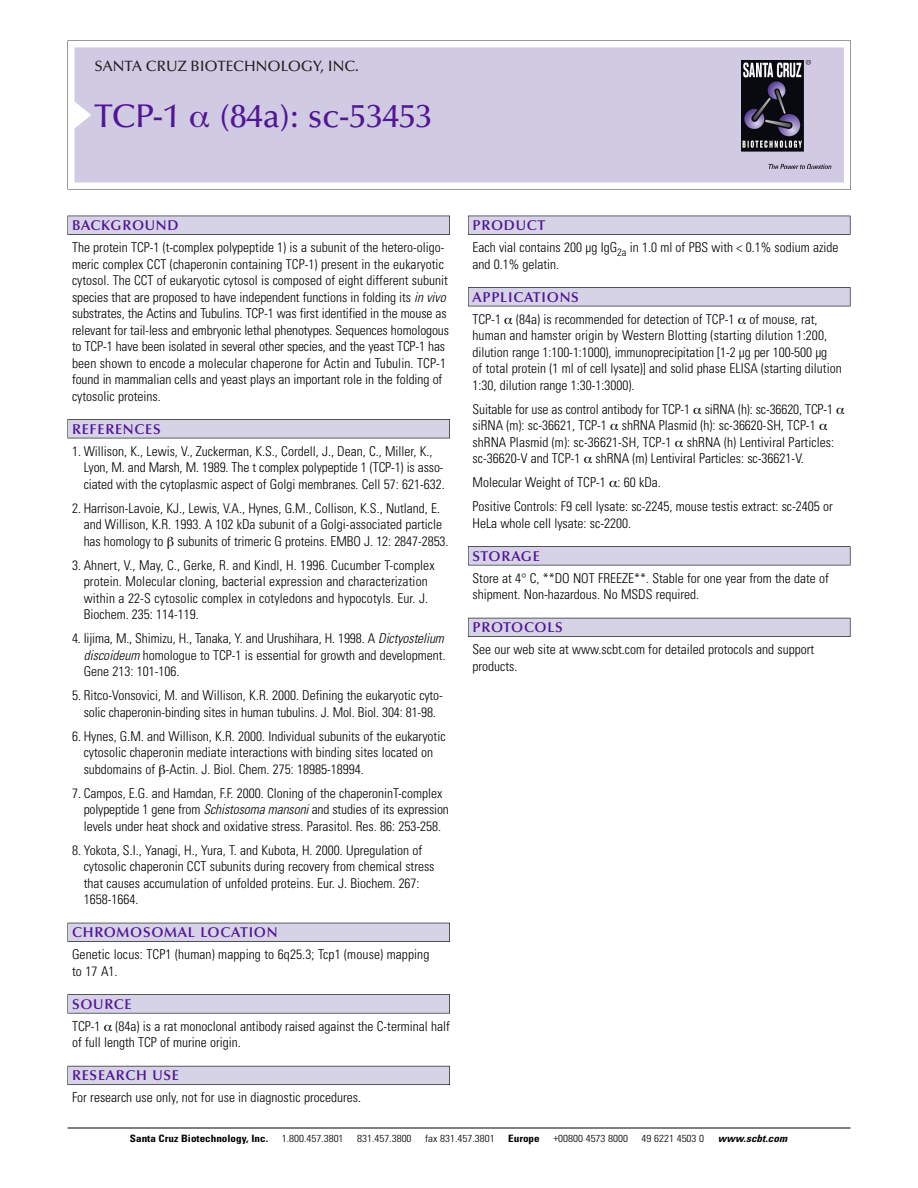
<style>
.page{position:relative;width:918px;height:1188px;background:#fff}
.page>*{position:absolute;margin:0;border:0;box-sizing:border-box;transform-origin:0 0}
.t1{font:500 33px "Optima";color:#511695}
.t2{font:500 15px "Optima";color:#231f20}
.t3{font:600 14.25px "Optima";letter-spacing:.05em;color:#511695}
.t4{font:300 condensed 13.5px/16.5px "Univers";color:#000}
.t5{font:300 condensed 10.2px "Univers";color:#000;scale:1.1 1}
.t6{font:700 condensed 10.2px "Univers";color:#000;scale:1.1 1}
.t7{font:italic 700 condensed 10.2px "Univers";letter-spacing:.005em;color:#000;scale:1.1 1}
.s1{font-style:italic}
</style>
<div class="page">
<svg style="left:68px;top:40px;width:783px;height:149px"></svg>
<div style="left:74px;top:47px;width:770px;height:135px;background:#d1cae3"></div>
<img style="left:741px;top:60px;width:90px;height:108px">
<div style="left:68px;top:216px;width:382px;height:19px;background:#525155"></div>
<div style="left:68px;top:216px;width:381px;height:18px;background:#d7d3e7"></div>
<div style="left:68px;top:419px;width:382px;height:19px;background:#525155"></div>
<div style="left:68px;top:420px;width:381px;height:18px;background:#d7d3e7"></div>
<div style="left:68px;top:923px;width:382px;height:19px;background:#525158"></div>
<div style="left:68px;top:923px;width:381px;height:18px;background:#d7d3e7"></div>
<div style="left:68px;top:994px;width:382px;height:19px;background:#575759"></div>
<div style="left:68px;top:995px;width:381px;height:18px;background:#d7d3e7"></div>
<div style="left:68px;top:1066px;width:382px;height:19px;background:#5b5a62"></div>
<div style="left:68px;top:1066px;width:381px;height:18px;background:#d7d3e7"></div>
<div style="left:468px;top:216px;width:382px;height:19px;background:#525155"></div>
<div style="left:468px;top:216px;width:382px;height:18px;background:#d7d3e7"></div>
<div style="left:468px;top:287px;width:382px;height:19px;background:#525155"></div>
<div style="left:468px;top:288px;width:382px;height:18px;background:#d7d3e7"></div>
<div style="left:468px;top:546px;width:382px;height:19px;background:#545357"></div>
<div style="left:468px;top:547px;width:382px;height:18px;background:#d7d3e7"></div>
<div style="left:468px;top:618px;width:382px;height:19px;background:#54535a"></div>
<div style="left:468px;top:618px;width:382px;height:18px;background:#d7d3e7"></div>
<hr style="left:68px;top:1128px;width:782px;height:1px;background:#000">
<svg style="left:190px;top:112px;width:19px;height:16px"></svg>
<p class="t2" style="left:94px;top:61px;width:266px">SANTA CRUZ BIOTECHNOLOGY, INC.</p>
<h1 class="t1" style="left:94px;top:103px;width:339px">TCP-1 (84a): sc-53453</h1>
<p class="t3" style="left:72px;top:219px;width:108px">BACKGROUND</p>
<p class="t4" style="left:72px;top:240px;width:379px">The protein TCP-1 (t-complex polypeptide 1) is a subunit of the hetero-oligo&shy;meric complex CCT (chaperonin containing TCP-1) present in the eukaryotic cytosol. The CCT of eukaryotic cytosol is composed of eight different subunit species that are proposed to have independent functions in folding its <span class="s1">in vivo </span>substrates, the Actins and Tubulins. TCP-1 was first identified in the mouse as relevant for tail-less and embryonic lethal phenotypes. Sequences homologous to TCP-1 have been isolated in several other species, and the yeast TCP-1 has been shown to encode a molecular chaperone for Actin and Tubulin. TCP-1 found in mammalian cells and yeast plays an important role in the folding of cytosolic proteins.</p>
<p class="t3" style="left:72px;top:423px;width:90px">REFERENCES</p>
<p class="t4" style="left:84px;top:444px;width:363px;text-indent:-12px">1. Willison, K., Lewis, V., Zuckerman, K.S., Cordell, J., Dean, C., Miller, K.,<br>Lyon, M. and Marsh, M. 1989. The t complex polypeptide 1 (TCP-1) is asso&shy;ciated with the cytoplasmic aspect of Golgi membranes. Cell 57: 621-632.</p>
<p class="t4" style="left:84px;top:501px;width:366px;text-indent:-12px">2. Harrison-Lavoie, KJ., Lewis, V.A., Hynes, G.M., Collison, K.S., Nutland, E. and Willison, K.R. 1993. A 102 kDa subunit of a Golgi-associated particle has homology to subunits of trimeric G proteins. EMBO J. 12: 2847-2853.</p>
<p class="t4" style="left:84px;top:558px;width:352px;text-indent:-12px">3. Ahnert, V., May, C., Gerke, R. and Kindl, H. 1996. Cucumber T-complex protein. Molecular cloning, bacterial expression and characterization within a 22-S cytosolic complex in cotyledons and hypocotyls. Eur. J.<br>Biochem. 235: 114-119.</p>
<p class="t4" style="left:84px;top:631px;width:363px;text-indent:-12px">4. Iijima, M., Shimizu, H., Tanaka, Y. and Urushihara, H. 1998. A <span class="s1">Dictyostelium discoideum</span> homologue to TCP-1 is essential for growth and development.<br>Gene 213: 101-106.</p>
<p class="t4" style="left:72px;top:688px;width:372px;text-align:center">5. Ritco-Vonsovici, M. and Willison, K.R. 2000. Defining the eukaryotic cyto&shy;solic chaperonin-binding sites in human tubulins. J. Mol. Biol. 304: 81-98.</p>
<p class="t4" style="left:84px;top:729px;width:363px;text-indent:-12px">6. Hynes, G.M. and Willison, K.R. 2000. Individual subunits of the eukaryotic cytosolic chaperonin mediate interactions with binding sites located on subdomains of -Actin. J. Biol. Chem. 275: 18985-18994.</p>
<p class="t4" style="left:84px;top:786px;width:367px;text-indent:-12px">7. Campos, E.G. and Hamdan, F.F. 2000. Cloning of the chaperoninT-complex polypeptide 1 gene from <span class="s1">Schistosoma mansoni</span> and studies of its expression levels under heat shock and oxidative stress. Parasitol. Res. 86: 253-258.</p>
<p class="t4" style="left:84px;top:843px;width:352px;text-indent:-12px">8. Yokota, S.I., Yanagi, H., Yura, T. and Kubota, H. 2000. Upregulation of cytosolic chaperonin CCT subunits during recovery from chemical stress that causes accumulation of unfolded proteins. Eur. J. Biochem. 267:<br>1658-1664.</p>
<p class="t3" style="left:72px;top:927px;width:207px">CHROMOSOMAL LOCATION</p>
<p class="t4" style="left:72px;top:947px;width:359px">Genetic locus: TCP1 (human) mapping to 6q25.3; Tcp1 (mouse) mapping to 17 A1.</p>
<p class="t3" style="left:72px;top:998px;width:61px">SOURCE</p>
<p class="t4" style="left:72px;top:1019px;width:379px">TCP-1 (84a) is a rat monoclonal antibody raised against the C-terminal half of full length TCP of murine origin.</p>
<p class="t3" style="left:72px;top:1070px;width:109px">RESEARCH USE</p>
<p class="t4" style="left:72px;top:1090px;width:290px">For research use only, not for use in diagnostic procedures.</p>
<p class="t3" style="left:473px;top:219px;width:74px">PRODUCT</p>
<p class="t4" style="left:473px;top:240px;width:368px">Each vial contains 200 µg IgG<sub>2a</sub> in 1.0 ml of PBS with &lt; 0.1% sodium azide and 0.1% gelatin.</p>
<p class="t3" style="left:473px;top:291px;width:108px">APPLICATIONS</p>
<p class="t4" style="left:473px;top:312px;width:371px">TCP-1 (84a) is recommended for detection of TCP-1 of mouse, rat, human and hamster origin by Western Blotting (starting dilution 1:200, dilution range 1:100-1:1000), immunoprecipitation [1-2 µg per 100-500 µg<br>of total protein (1 ml of cell lysate)] and solid phase ELISA (starting dilution 1:30, dilution range 1:30-1:3000).</p>
<p class="t4" style="left:473px;top:402px;width:363px">Suitable for use as control antibody for TCP-1 siRNA (h): sc-36620, TCP-1 siRNA (m): sc-36621, TCP-1 shRNA Plasmid (h): sc-36620-SH, TCP-1 shRNA Plasmid (m): sc-36621-SH, TCP-1 shRNA (h) Lentiviral Particles: sc-36620-V and TCP-1 shRNA (m) Lentiviral Particles: sc-36621-V.</p>
<p class="t4" style="left:473px;top:472px;width:362px;line-height:24px">Molecular Weight of TCP-1 : 60 kDa.<br>Positive Controls: F9 cell lysate: sc-2245, mouse testis extract: sc-2405 or</p>
<p class="t4" style="left:473px;top:516px;width:160px">HeLa whole cell lysate: sc-2200.</p>
<p class="t3" style="left:473px;top:550px;width:69px">STORAGE</p>
<p class="t4" style="left:473px;top:571px;width:358px">Store at 4° C, **DO NOT FREEZE**. Stable for one year from the date of shipment. Non-hazardous. No MSDS required.</p>
<p class="t3" style="left:473px;top:622px;width:92px">PROTOCOLS</p>
<p class="t4" style="left:473px;top:642px;width:343px">See our web site at www.scbt.com for detailed protocols and support products.</p>
<p class="t6" style="left:130px;top:1135px;width:127px">Santa Cruz Biotechnology, Inc.</p>
<p class="t5" style="left:282px;top:1135px;width:58px">1.800.457.3801</p>
<p class="t5" style="left:357px;top:1135px;width:51px">831.457.3800</p>
<p class="t5" style="left:425px;top:1135px;width:65px">fax 831.457.3801</p>
<p class="t6" style="left:508px;top:1135px;width:30px">Europe</p>
<p class="t5" style="left:553px;top:1135px;width:69px">+00800 4573 8000</p>
<p class="t5" style="left:642px;top:1135px;width:58px">49 6221 4503 0</p>
<p class="t7" style="left:718px;top:1135px;width:64px">www.scbt.com</p>
</div>
